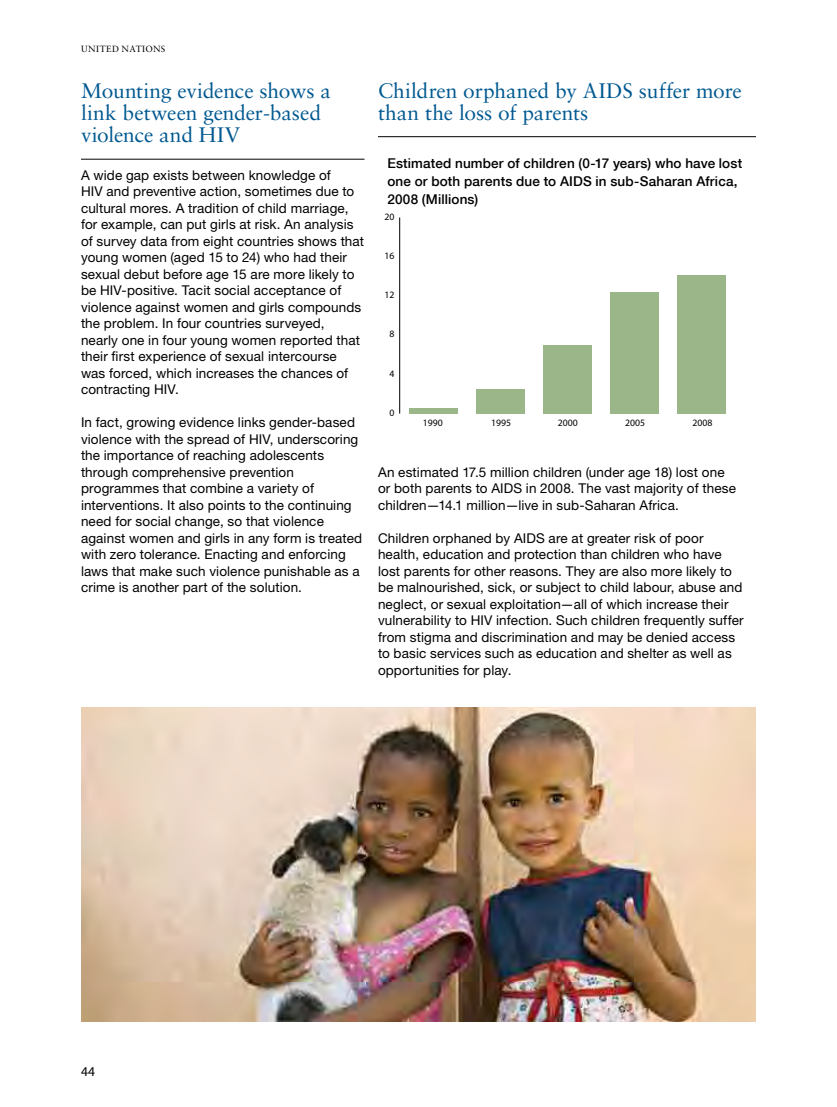
<style>
.page{position:relative;width:837px;height:1107px;background:#fff}
.page>*{position:absolute;margin:0;border:0;box-sizing:border-box;transform-origin:0 0}
.t1{font:21px/22.5px "Sabon LT Std";letter-spacing:-.01em;color:#005991}
.t2{font:13.5px/16.5px "Helvetica Neue LT Std";letter-spacing:.01em;color:#000}
.t3{font:500 13.5px/18px "Helvetica Neue LT Std";letter-spacing:.01em;color:#000}
.t4{font:13.5px "Myriad Pro";color:#000}
.t5{font:9.75px "Myriad Pro";color:#000}
.t6{font:9px "Sabon LT Std";letter-spacing:.05em;color:#000}
</style>
<div class="page">
<hr style="left:378px;top:136px;width:378px;height:1px;background:#000">
<hr style="left:81px;top:159px;width:283px;height:1px;background:#000">
<div style="left:409px;top:408px;width:48px;height:6px;background:#9bb789"></div>
<div style="left:476px;top:389px;width:49px;height:25px;background:#9bb789"></div>
<div style="left:543px;top:345px;width:49px;height:69px;background:#9bb789"></div>
<div style="left:610px;top:292px;width:49px;height:122px;background:#9bb789"></div>
<div style="left:677px;top:275px;width:49px;height:139px;background:#9bb789"></div>
<hr style="left:399px;top:218px;width:1px;height:196px;background:#000">
<img style="left:81px;top:708px;width:675px;height:314px">
<p class="t6" style="left:81px;top:43px;width:86px">United Nations</p>
<h1 class="t1" style="left:81px;top:79px;width:251px">Mounting evidence shows a link between gender-based violence and HIV</h1>
<p class="t2" style="left:81px;top:167px;width:285px">A wide gap exists between knowledge of<br>HIV and preventive action, sometimes due to cultural mores. A tradition of child marriage, for example, can put girls at risk. An analysis of survey data from eight countries shows that young women (aged 15 to 24) who had their sexual debut before age 15 are more likely to be HIV-positive. Tacit social acceptance of violence against women and girls compounds the problem. In four countries surveyed, nearly one in four young women reported that their first experience of sexual intercourse was forced, which increases the chances of contracting HIV.</p>
<p class="t2" style="left:81px;top:414px;width:283px">In fact, growing evidence links gender-based violence with the spread of HIV, underscoring the importance of reaching adolescents through comprehensive prevention programmes that combine a variety of interventions. It also points to the continuing need for social change, so that violence against women and girls in any form is treated with zero tolerance. Enacting and enforcing laws that make such violence punishable as a crime is another part of the solution.</p>
<h1 class="t1" style="left:378px;top:79px;width:219px">Children orphaned by AIDS</h1>
<h1 class="t1" style="left:639px;top:79px;width:104px">suffer more</h1>
<h1 class="t1" style="left:378px;top:101px;width:212px">than the loss of parents</h1>
<p class="t3" style="left:387px;top:154px;width:356px">Estimated number of children (0-17 years) who have lost one or both parents due to AIDS in sub-Saharan Africa,<br>2008 (Millions)</p>
<p class="t5" style="left:384px;top:210px;width:12px">20</p>
<p class="t5" style="left:384px;top:250px;width:12px">16</p>
<p class="t5" style="left:384px;top:289px;width:12px">12</p>
<p class="t5" style="left:389px;top:328px;width:7px">8</p>
<p class="t5" style="left:389px;top:367px;width:7px">4</p>
<p class="t5" style="left:389px;top:406px;width:7px">0</p>
<p class="t5" style="left:423px;top:417px;width:22px">1990</p>
<p class="t5" style="left:491px;top:417px;width:22px">1995</p>
<p class="t5" style="left:558px;top:417px;width:22px">2000</p>
<p class="t5" style="left:625px;top:417px;width:22px">2005</p>
<p class="t5" style="left:693px;top:417px;width:22px">2008</p>
<p class="t2" style="left:378px;top:464px;width:360px">An estimated 17.5 million children (under age 18) lost one or both parents to AIDS in 2008. The vast majority of these children—14.1 million—live in sub-Saharan Africa.</p>
<p class="t2" style="left:378px;top:530px;width:367px">Children orphaned by AIDS are at greater risk of poor health, education and protection than children who have lost parents for other reasons. They are also more likely to be malnourished, sick, or subject to child labour, abuse and neglect, or sexual exploitation—all of which increase their vulnerability to HIV infection. Such children frequently suffer from stigma and discrimination and may be denied access to basic services such as education and shelter as well as opportunities for play.</p>
<p class="t4" style="left:81px;top:1064px;width:16px">44</p>
</div>
